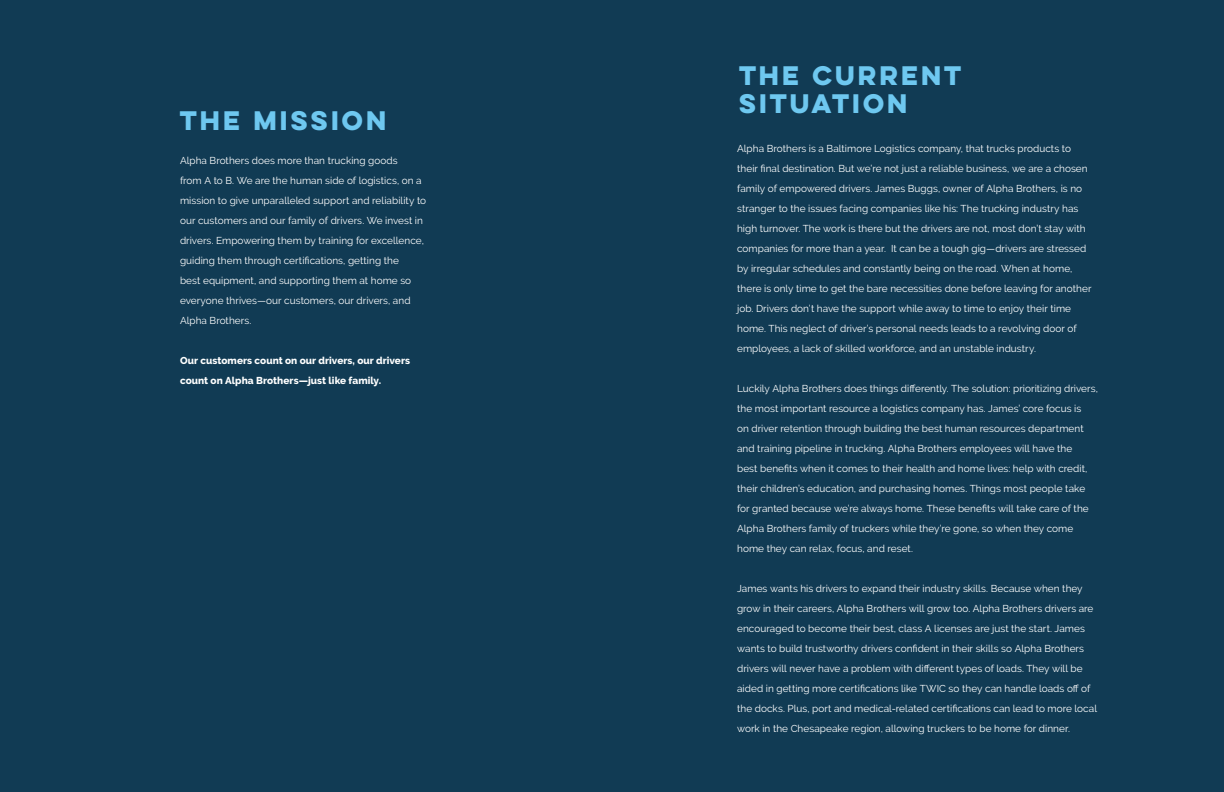
<style>
.page{position:relative;width:1224px;height:792px;background:#113b54}
.page>*{position:absolute;margin:0;border:0;box-sizing:border-box;transform-origin:0 0}
.t1{font:700 24px/28.8px "Lulo Clean W01 One";letter-spacing:-.095em;color:#6ec8f0}
.t2{font:10px/20px "Raleway";letter-spacing:.005em;color:#fff}
.t3{font:800 10px/20px "Raleway";letter-spacing:.005em;color:#fff}
</style>
<div class="page">
<h1 class="t1" style="left:180px;top:106px;width:213px">THE MISSION</h1>
<p class="t2" style="left:180px;top:151px;width:248px">Alpha Brothers does more than trucking goods<br>from A to B. We are the human side of logistics, on a mission to give unparalleled support and reliability to our customers and our family of drivers. We invest in drivers. Empowering them by training for excellence, guiding them through certifications, getting the<br>best equipment, and supporting them at home so everyone thrives—our customers, our drivers, and Alpha Brothers.</p>
<p class="t3" style="left:180px;top:351px;width:232px">Our customers count on our drivers, our drivers count on Alpha Brothers—just like family.</p>
<h1 class="t1" style="left:739px;top:60px;width:229px">THE CURRENT<br>SITUATION</h1>
<p class="t2" style="left:737px;top:138px;width:356px">Alpha Brothers is a Baltimore Logistics company, that trucks products to their final destination. But we’re not just a reliable business, we are a chosen family of empowered drivers. James Buggs, owner of Alpha Brothers, is no stranger to the issues facing companies like his: The trucking industry has high turnover. The work is there but the drivers are not, most don’t stay with companies for more than a year. It can be a tough gig—drivers are stressed by irregular schedules and constantly being on the road. When at home, there is only time to get the bare necessities done before leaving for another job. Drivers don’t have the support while away to time to enjoy their time home. This neglect of driver’s personal needs leads to a revolving door of employees, a lack of skilled workforce, and an unstable industry.</p>
<p class="t2" style="left:737px;top:378px;width:362px">Luckily Alpha Brothers does things differently. The solution: prioritizing drivers, the most important resource a logistics company has. James’ core focus is<br>on driver retention through building the best human resources department and training pipeline in trucking. Alpha Brothers employees will have the<br>best benefits when it comes to their health and home lives: help with credit, their children’s education, and purchasing homes. Things most people take for granted because we’re always home. These benefits will take care of the Alpha Brothers family of truckers while they’re gone, so when they come home they can relax, focus, and reset.</p>
<p class="t2" style="left:737px;top:578px;width:361px">James wants his drivers to expand their industry skills. Because when they grow in their careers, Alpha Brothers will grow too. Alpha Brothers drivers are encouraged to become their best, class A licenses are just the start. James wants to build trustworthy drivers confident in their skills so Alpha Brothers drivers will never have a problem with different types of loads. They will be aided in getting more certifications like TWIC so they can handle loads off of the docks. Plus, port and medical-related certifications can lead to more local work in the Chesapeake region, allowing truckers to be home for dinner.</p>
</div>
